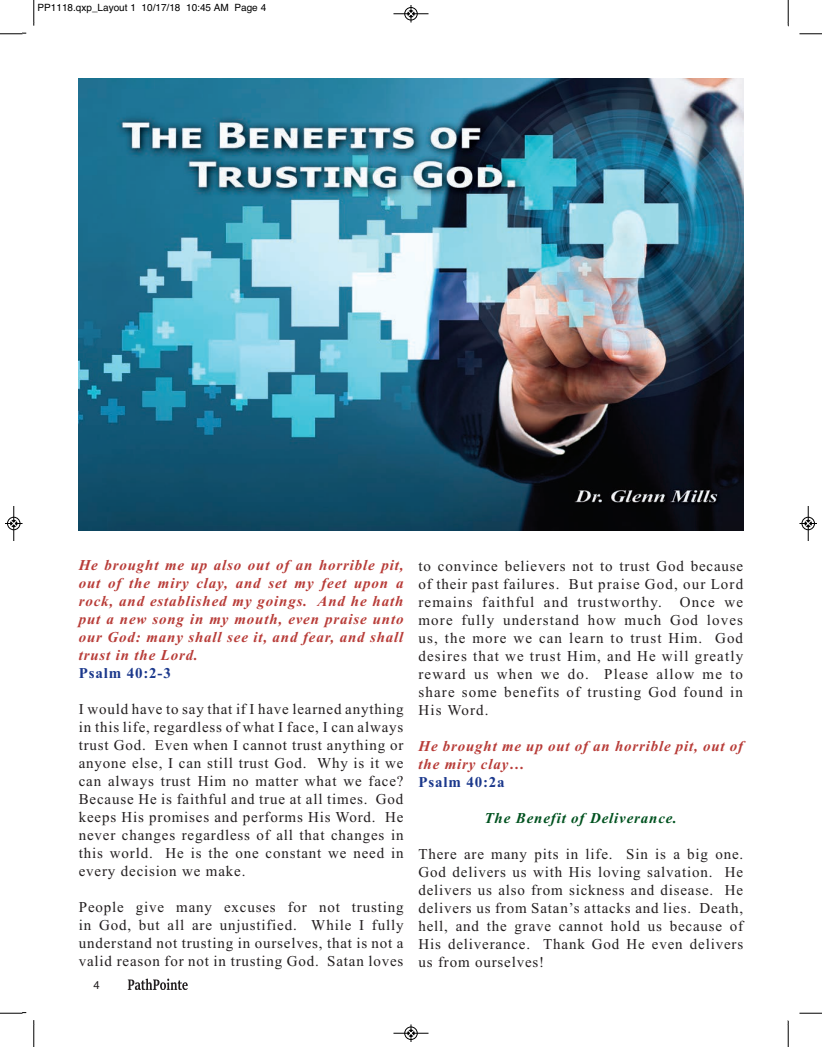
<style>
.page{position:relative;width:822px;height:1047px;background:#fff}
.page>*{position:absolute;margin:0;border:0;box-sizing:border-box;transform-origin:0 0}
.t1{font:15px/18px "Times New Roman";letter-spacing:.055em;color:#231f20;text-align:justify}
.t2{font:italic 700 15px/18px "Times New Roman";letter-spacing:.055em;color:#b83c38;text-align:justify}
.t3{font:italic 700 15px "Times New Roman";letter-spacing:.055em;color:#00521f}
.t4{font:700 15px "Times New Roman";letter-spacing:.055em;color:#1b388c}
.t5{font:11.25px "Helvetica";color:#231f20}
.t6{font:10px "Helvetica";color:#000}
</style>
<div class="page">
<img style="left:79px;top:78px;width:664px;height:452px">
<svg style="left:128px;top:978px;width:60px;height:11px"></svg>
<svg style="left:33px;top:0;width:2px;height:26px"></svg>
<svg style="left:0;top:32px;width:26px;height:3px"></svg>
<svg style="left:787px;top:0;width:2px;height:26px"></svg>
<svg style="left:799px;top:33px;width:23px;height:2px"></svg>
<svg style="left:33px;top:1020px;width:2px;height:26px"></svg>
<svg style="left:0;top:1012px;width:26px;height:1px"></svg>
<svg style="left:787px;top:1020px;width:2px;height:26px"></svg>
<svg style="left:799px;top:1012px;width:23px;height:1px"></svg>
<hr style="left:393px;top:14px;width:35px;height:1px;background:#000">
<div style="left:404px;top:7px;width:13px;height:13px;border:1px solid #000;border-radius:50%"></div>
<svg style="left:407px;top:5px;width:7px;height:17px"></svg>
<hr style="left:393px;top:1032px;width:35px;height:1px;background:#000">
<div style="left:404px;top:1026px;width:13px;height:13px;border:1px solid #000;border-radius:50%"></div>
<svg style="left:407px;top:1024px;width:7px;height:17px"></svg>
<div style="left:7px;top:516px;width:13px;height:14px;border:1px solid #fff;border-radius:50%"></div>
<hr style="left:14px;top:506px;width:1px;height:35px;background:#000">
<div style="left:7px;top:517px;width:13px;height:13px;border:1px solid #000;border-radius:50%"></div>
<svg style="left:5px;top:520px;width:17px;height:6px"></svg>
<div style="left:801px;top:516px;width:13px;height:14px;border:1px solid #fff;border-radius:50%"></div>
<hr style="left:807px;top:506px;width:1px;height:35px;background:#000">
<div style="left:801px;top:517px;width:13px;height:13px;border:1px solid #000;border-radius:50%"></div>
<svg style="left:799px;top:520px;width:17px;height:6px"></svg>
<p class="t6" style="left:38px;top:2px;width:230px">PP1118.qxp_Layout 1 10/17/18 10:45 AM Page 4</p>
<p class="t2" style="left:79px;top:555px;width:326px">He brought me up also out of an horrible pit, out of the miry clay, and set my feet upon a rock, and established my goings. And he hath put a new song in my mouth, even praise unto our God: many shall see it, and fear, and shall trust in the Lord.</p>
<p class="t4" style="left:79px;top:662px;width:94px">Psalm 40:2-3</p>
<p class="t1" style="left:79px;top:699px;width:326px">I would have to say that if I have learned anything in this life, regardless of what I face, I can always trust God. Even when I cannot trust anything or anyone else, I can still trust God. Why is it we can always trust Him no matter what we face?<br>Because He is faithful and true at all times. God keeps His promises and performs His Word. He never changes regardless of all that changes in this world. He is the one constant we need in every decision we make.</p>
<p class="t1" style="left:79px;top:897px;width:326px">People give many excuses for not trusting in God, but all are unjustified. While I fully understand not trusting in ourselves, that is not a valid reason for not in trusting God. Satan loves</p>
<p class="t5" style="left:93px;top:978px;width:8px">4</p>
<p class="t1" style="left:418px;top:556px;width:326px">to convince believers not to trust God because of their past failures. But praise God, our Lord remains faithful and trustworthy. Once we more fully understand how much God loves us, the more we can learn to trust Him. God desires that we trust Him, and He will greatly reward us when we do. Please allow me to share some benefits of trusting God found in His Word.</p>
<p class="t2" style="left:418px;top:736px;width:326px">He brought me up out of an horrible pit, out of the miry clay…</p>
<p class="t4" style="left:418px;top:770px;width:88px">Psalm 40:2a</p>
<p class="t3" style="left:484px;top:807px;width:194px">The Benefit of Deliverance.</p>
<p class="t1" style="left:418px;top:844px;width:326px">There are many pits in life. Sin is a big one.<br>God delivers us with His loving salvation. He delivers us also from sickness and disease. He delivers us from Satan’s attacks and lies. Death, hell, and the grave cannot hold us because of His deliverance. Thank God He even delivers us from ourselves!</p>
</div>
